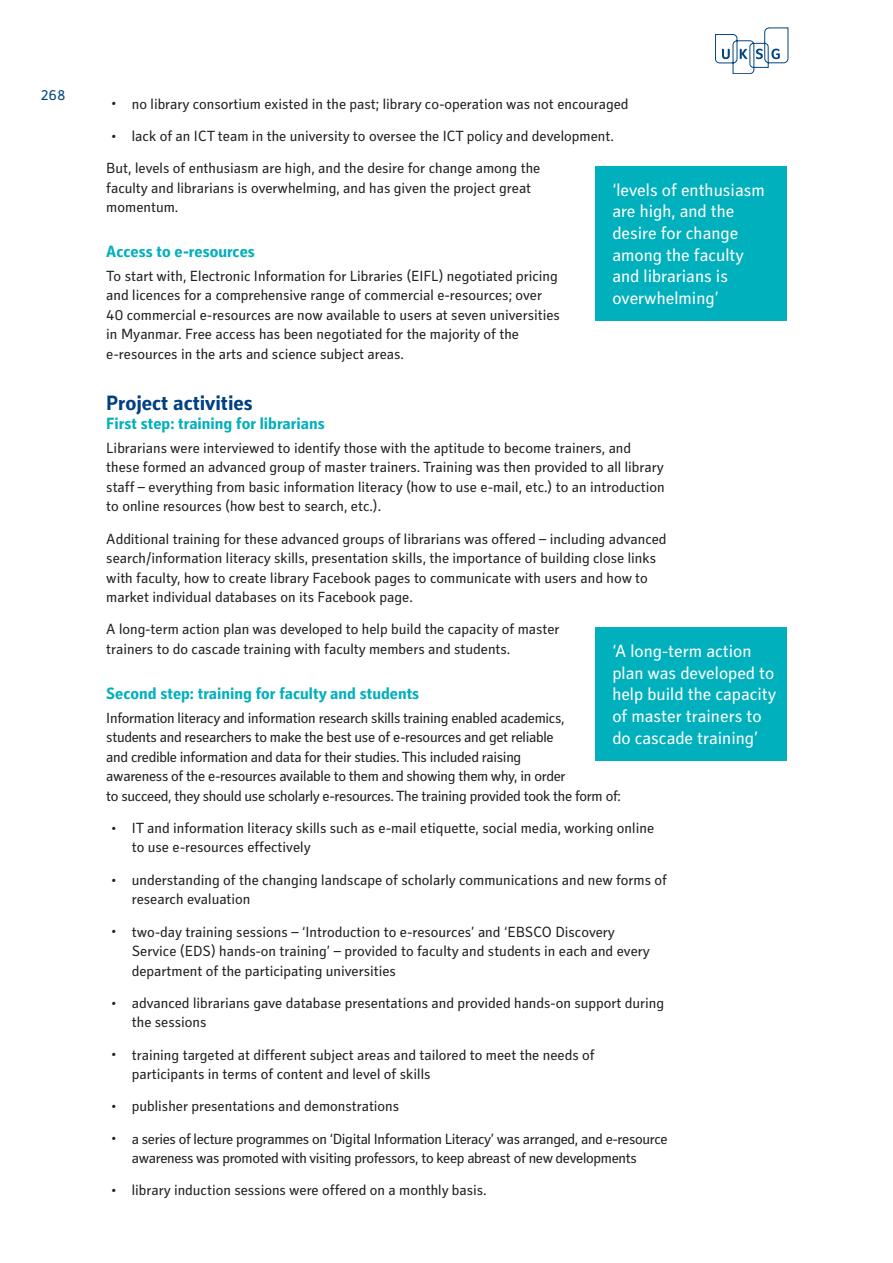
<style>
.page{position:relative;width:893px;height:1263px;background:#fff}
.page>*{position:absolute;margin:0;border:0;box-sizing:border-box;transform-origin:0 0}
.A-Style_Heading{font:700 21px "Secca Std";color:#014081}
.Stand_out_quote{font:18px/21.6px "Secca Std";color:#fff}
.B-Style_Heading{font:700 16.5px "Secca Std";color:#00b0bc}
.Body{font:15px/19.5px "Secca Std";color:#231f20}
.Bulleted_List{font:15px/19.5px "Secca Std";color:#231f20}
.Body-2{font:15px/19.5px "Secca Std";letter-spacing:-.02em;color:#231f20}
.Bulleted_List-2{font:15px/19.5px "Secca Std";letter-spacing:-.02em;color:#231f20}
.t1{font:15px "Secca Std";color:#014081}
.s1{font-style:italic;font-size:27px}
</style>
<div class="page">
<svg style="left:715px;top:28px;width:73px;height:46px"></svg>
<div style="left:595px;top:166px;width:192px;height:155px;background:#00b0bc"></div>
<div style="left:595px;top:627px;width:192px;height:133px;background:#00b0bc"></div>
<p class="t1" style="left:41px;top:87px;width:26px">268</p>
<p class="Bulleted_List" style="left:111px;top:94px;width:519px"><span class="s1">·</span> no library consortium existed in the past; library co-operation was not encouraged</p>
<p class="Bulleted_List" style="left:111px;top:127px;width:505px"><span class="s1">·</span> lack of an ICT team in the university to oversee the ICT policy and development.</p>
<p class="Body" style="left:106px;top:159px;width:436px">But, levels of enthusiasm are high, and the desire for change among the faculty and librarians is overwhelming, and has given the project great momentum.</p>
<p class="B-Style_Heading" style="left:106px;top:242px;width:150px">Access to e-resources</p>
<p class="Body" style="left:106px;top:267px;width:455px">To start with, Electronic Information for Libraries (EIFL) negotiated pricing and licences for a comprehensive range of commercial e-resources; over 40 commercial e-resources are now available to users at seven universities in Myanmar. Free access has been negotiated for the majority of the e-resources in the arts and science subject areas.</p>
<p class="A-Style_Heading" style="left:106px;top:391px;width:148px">Project activities</p>
<p class="B-Style_Heading" style="left:106px;top:414px;width:220px">First step: training for librarians</p>
<p class="Body" style="left:106px;top:439px;width:560px">Librarians were interviewed to identify those with the aptitude to become trainers, and these formed an advanced group of master trainers. Training was then provided to all library staff – everything from basic information literacy (how to use e-mail, etc.) to an introduction to online resources (how best to search, etc.).</p>
<p class="Body" style="left:106px;top:529px;width:562px">Additional training for these advanced groups of librarians was offered – including advanced search/information literacy skills, presentation skills, the importance of building close links with faculty, how to create library Facebook pages to communicate with users and how to market individual databases on its Facebook page.</p>
<p class="Body" style="left:106px;top:620px;width:455px">A long-term action plan was developed to help build the capacity of master trainers to do cascade training with faculty members and students.</p>
<p class="B-Style_Heading" style="left:106px;top:684px;width:314px">Second step: training for faculty and students</p>
<p class="Body-2" style="left:106px;top:708px;width:516px">Information literacy and information research skills training enabled academics,<br>students and researchers to make the best use of e-resources and get reliable<br>and credible information and data for their studies. This included raising<br>awareness of the e-resources available to them and showing them why, in order<br>to succeed, they should use scholarly e-resources. The training provided took the form of:</p>
<p class="Bulleted_List" style="left:132px;top:819px;width:524px;text-indent:-21px"><span class="s1">·</span> IT and information literacy skills such as e-mail etiquette, social media, working online to use e-resources effectively</p>
<p class="Bulleted_List" style="left:132px;top:870px;width:537px;text-indent:-21px"><span class="s1">·</span> understanding of the changing landscape of scholarly communications and new forms of research evaluation</p>
<p class="Bulleted_List" style="left:132px;top:922px;width:519px;text-indent:-21px"><span class="s1">·</span> two-day training sessions – ‘Introduction to e-resources’ and ‘EBSCO Discovery<br>Service (EDS) hands-on training’ – provided to faculty and students in each and every department of the participating universities</p>
<p class="Bulleted_List" style="left:132px;top:993px;width:534px;text-indent:-21px"><span class="s1">·</span> advanced librarians gave database presentations and provided hands-on support during the sessions</p>
<p class="Bulleted_List" style="left:132px;top:1045px;width:464px;text-indent:-21px"><span class="s1">·</span> training targeted at different subject areas and tailored to meet the needs of participants in terms of content and level of skills</p>
<p class="Bulleted_List" style="left:111px;top:1097px;width:290px"><span class="s1">·</span> publisher presentations and demonstrations</p>
<p class="Bulleted_List-2" style="left:132px;top:1129px;width:537px;text-indent:-21px"><span class="s1">·</span> a series of lecture programmes on ‘Digital Information Literacy’ was arranged, and e-resource awareness was promoted with visiting professors, to keep abreast of new developments</p>
<p class="Bulleted_List" style="left:111px;top:1181px;width:378px"><span class="s1">·</span> library induction sessions were offered on a monthly basis.</p>
<p class="Stand_out_quote" style="left:612px;top:180px;width:154px">‘levels of enthusiasm are high, and the desire for change among the faculty and librarians is overwhelming’</p>
<p class="Stand_out_quote" style="left:612px;top:641px;width:166px">‘A long-term action plan was developed to help build the capacity of master trainers to do cascade training’</p>
</div>
